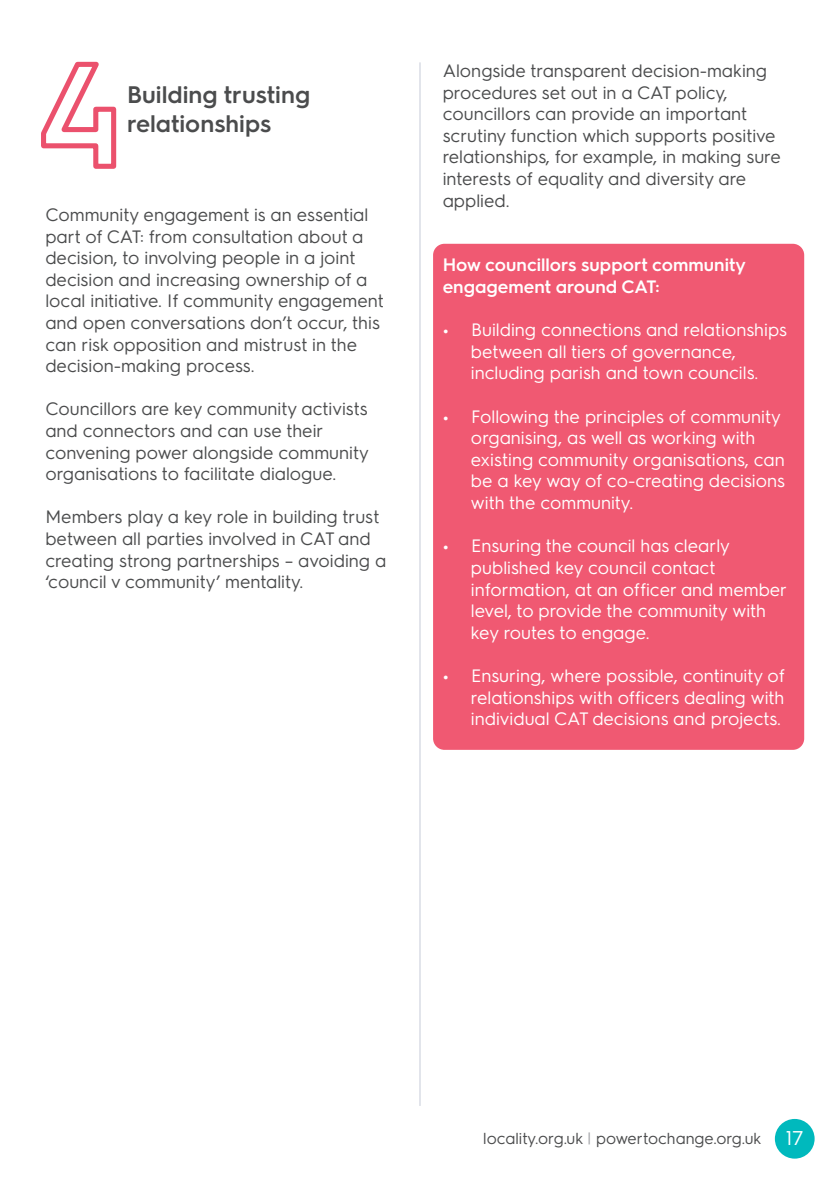
<style>
.page{position:relative;width:840px;height:1191px;background:#fff}
.page>*{position:absolute;margin:0;border:0;box-sizing:border-box;transform-origin:0 0}
.t1{font:600 24px/28.8px "Hurme Geometric Sans 3";color:#4b4c4d}
.t2{font:18px/21.6px "Hurme Geometric Sans 3";color:#4b4c4d}
.t3{font:18px/21.6px "Hurme Geometric Sans 3";color:#fff}
.t4{font:600 18px/21.6px "Hurme Geometric Sans 3";color:#fff}
.t5{font:16px "Hurme Geometric Sans 3";color:#4b4c4d}
.s1{font-weight:600}
.s2{color:#a3a4a8}
.s3{font-size:20px;color:#fff}
</style>
<div class="page">
<div style="left:433px;top:244px;width:370px;height:506px;background:#f05972;border-radius:11px"></div>
<div style="left:774px;top:1119px;width:40px;height:39px;background:#00b9bd;border-radius:50%"></div>
<svg style="left:41px;top:61px;width:75px;height:108px"></svg>
<hr style="left:419px;top:62px;width:1px;height:1044px;background:#c6cbd8">
<h1 class="t1" style="left:127px;top:83px;width:184px">Building trusting relationships</h1>
<p class="t2" style="left:45px;top:206px;width:339px">Community engagement is an essential part of CAT: from consultation about a decision, to involving people in a joint decision and increasing ownership of a local initiative. If community engagement and open conversations don’t occur, this can risk opposition and mistrust in the decision-making process.</p>
<p class="t2" style="left:45px;top:400px;width:325px">Councillors are key community activists and connectors and can use their convening power alongside community organisations to facilitate dialogue.</p>
<p class="t2" style="left:45px;top:508px;width:342px">Members play a key role in building trust between all parties involved in CAT and creating strong partnerships – avoiding a ‘council v community’ mentality.</p>
<p class="t2" style="left:442px;top:62px;width:339px">Alongside transparent decision-making procedures set out in a CAT policy, councillors can provide an important scrutiny function which supports positive relationships, for example, in making sure interests of equality and diversity are applied.</p>
<p class="t4" style="left:442px;top:256px;width:304px">How councillors support community engagement around CAT:</p>
<p class="t3" style="left:470px;top:321px;width:317px;text-indent:-28px"><span class="s1">•</span> Building connections and relationships between all tiers of governance, including parish and town councils.</p>
<p class="t3" style="left:470px;top:407px;width:315px;text-indent:-28px"><span class="s1">•</span> Following the principles of community organising, as well as working with existing community organisations, can be a key way of co-creating decisions with the community.</p>
<p class="t3" style="left:470px;top:537px;width:317px;text-indent:-28px"><span class="s1">•</span> Ensuring the council has clearly published key council contact information, at an officer and member level, to provide the community with key routes to engage.</p>
<p class="t3" style="left:470px;top:666px;width:315px;text-align:justify;text-indent:-28px"><span class="s1">•</span> Ensuring, where possible, continuity of relationships with officers dealing with individual CAT decisions and projects.</p>
<p class="t5" style="left:483px;top:1132px;width:322px">locality.org.uk <span class="s2">|</span> powertochange.org.uk <span class="s3">17</span></p>
</div>
